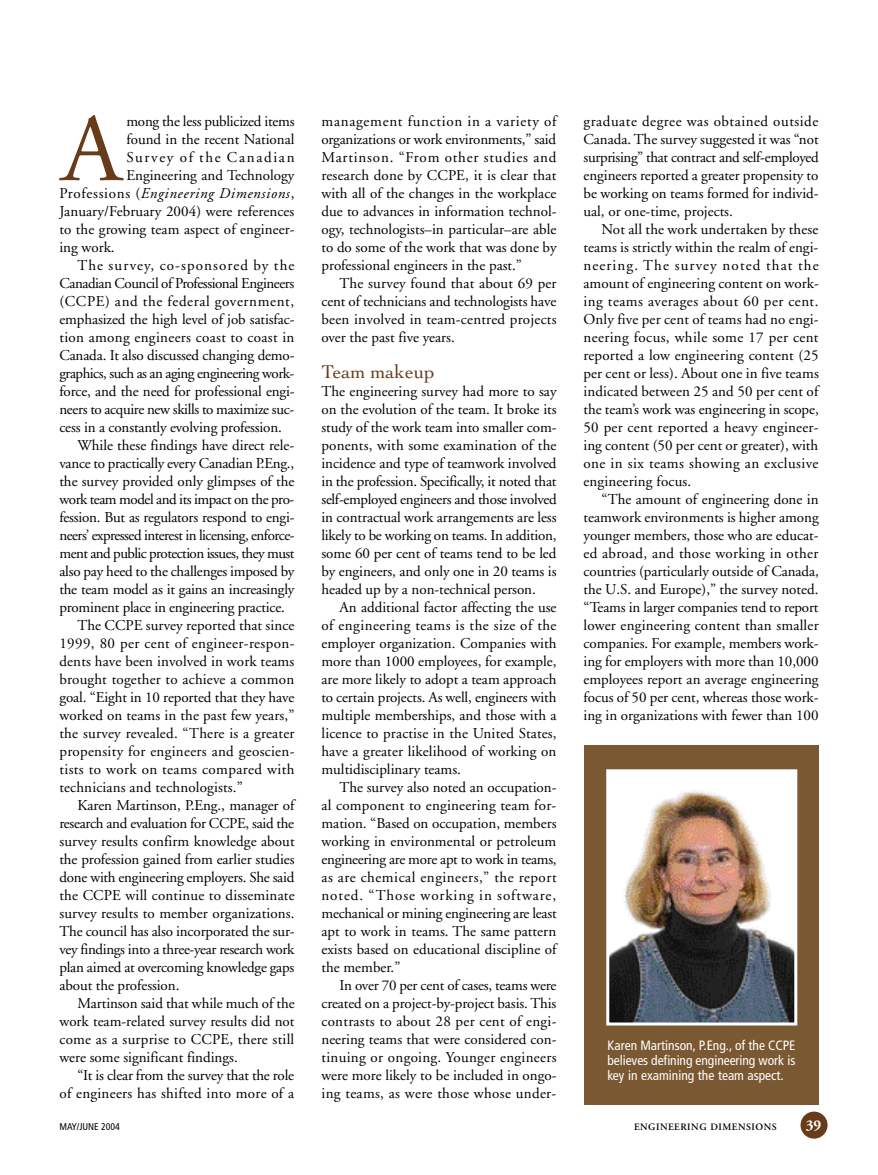
<style>
.page{position:relative;width:878px;height:1175px;background:#fff}
.page>*{position:absolute;margin:0;border:0;box-sizing:border-box;transform-origin:0 0}
.t1{font:96.45px "Adobe Garamond";color:#683b1b}
.t2{font:19.5px "Cochin";color:#683b1b}
.t3{font:15px/18px "Adobe Garamond";color:#000;text-align:justify}
.t4{font:15px "Adobe Garamond";letter-spacing:-.035em;color:#000}
.t5{font:15px "Adobe Garamond";letter-spacing:.02em;color:#000}
.t6{font:15px "Adobe Garamond";letter-spacing:-.02em;color:#000}
.t7{font:15px "Adobe Garamond";letter-spacing:-.03em;color:#000}
.t8{font:15px "Adobe Garamond";letter-spacing:.025em;color:#000}
.t9{font:15px "Adobe Garamond";letter-spacing:-.025em;color:#000}
.t10{font:italic 15px "Adobe Garamond";letter-spacing:.045em;color:#000}
.t11{font:15px "Adobe Garamond";letter-spacing:.045em;color:#000}
.t12{font:15px "Adobe Garamond";letter-spacing:.07em;color:#000}
.t13{font:15px "Adobe Garamond";letter-spacing:.11em;color:#000}
.t14{font:700 15px "Adobe Garamond";color:#fff}
.t15{font:condensed 13.5px/15px "Frutiger";color:#fff;text-align:justify}
.t16{font:600 9.75px "Adobe Garamond";letter-spacing:.05em;color:#000}
.t17{font:condensed 9.75px "Frutiger";color:#000}
.s1{font-style:normal}
</style>
<div class="page">
<div style="left:800px;top:1111px;width:27px;height:27px;background:#683b1b;border-radius:50%"></div>
<div style="left:584px;top:746px;width:234px;height:358px;background:#7a5932"></div>
<img style="left:610px;top:773px;width:183px;height:248px">
<div style="left:606px;top:769px;width:191px;height:256px;border:3px solid #fff"></div>
<h1 class="t1" style="left:62px;top:111px;width:62px">A</h1>
<p class="t3" style="left:126px;top:114px;width:170px">mong the less publicized items</p>
<p class="t3" style="left:126px;top:132px;width:169px">found in the recent National</p>
<p class="t13" style="left:126px;top:151px;width:170px">Survey of the Canadian</p>
<p class="t3" style="left:126px;top:168px;width:170px">Engineering and Technology</p>
<p class="t10" style="left:59px;top:187px;width:236px"><span class="s1">Professions (</span>Engineering Dimensions<span class="s1">,</span></p>
<p class="t3" style="left:59px;top:204px;width:236px">January/February 2004) were references</p>
<p class="t3" style="left:59px;top:222px;width:237px">to the growing team aspect of engineer-</p>
<p class="t3" style="left:59px;top:240px;width:57px">ing work.</p>
<p class="t12" style="left:77px;top:259px;width:218px">The survey, co-sponsored by the</p>
<p class="t7" style="left:59px;top:277px;width:236px">Canadian Council of Professional Engineers</p>
<p class="t11" style="left:59px;top:295px;width:236px">(CCPE) and the federal government,</p>
<p class="t3" style="left:59px;top:312px;width:236px">emphasized the high level of job satisfac-</p>
<p class="t5" style="left:59px;top:331px;width:236px">tion among engineers coast to coast in</p>
<p class="t3" style="left:59px;top:348px;width:236px">Canada. It also discussed changing demo-</p>
<p class="t4" style="left:59px;top:367px;width:236px">graphics, such as an aging engineering work-</p>
<p class="t3" style="left:59px;top:384px;width:237px">force, and the need for professional engi-</p>
<p class="t9" style="left:59px;top:403px;width:236px">neers to acquire new skills to maximize suc-</p>
<p class="t3" style="left:59px;top:420px;width:224px">cess in a constantly evolving profession.</p>
<p class="t3" style="left:77px;top:438px;width:218px">While these findings have direct rele-</p>
<p class="t3" style="left:59px;top:456px;width:236px">vance to practically every Canadian P.Eng.,</p>
<p class="t3" style="left:59px;top:474px;width:236px">the survey provided only glimpses of the</p>
<p class="t7" style="left:59px;top:493px;width:236px">work team model and its impact on the pro-</p>
<p class="t3" style="left:59px;top:510px;width:236px">fession. But as regulators respond to engi-</p>
<p class="t4" style="left:59px;top:529px;width:237px">neers’ expressed interest in licensing, enforce-</p>
<p class="t4" style="left:59px;top:547px;width:236px">ment and public protection issues, they must</p>
<p class="t3" style="left:59px;top:564px;width:236px">also pay heed to the challenges imposed by</p>
<p class="t3" style="left:59px;top:582px;width:236px">the team model as it gains an increasingly</p>
<p class="t3" style="left:59px;top:600px;width:227px">prominent place in engineering practice.</p>
<p class="t3" style="left:77px;top:618px;width:218px">The CCPE survey reported that since</p>
<p class="t8" style="left:59px;top:637px;width:236px">1999, 80 per cent of engineer-respon-</p>
<p class="t3" style="left:59px;top:654px;width:236px">dents have been involved in work teams</p>
<p class="t3" style="left:59px;top:672px;width:236px">brought together to achieve a common</p>
<p class="t3" style="left:59px;top:690px;width:236px">goal. “Eight in 10 reported that they have</p>
<p class="t3" style="left:59px;top:708px;width:236px">worked on teams in the past few years,”</p>
<p class="t3" style="left:59px;top:726px;width:236px">the survey revealed. “There is a greater</p>
<p class="t5" style="left:59px;top:745px;width:236px">propensity for engineers and geoscien-</p>
<p class="t8" style="left:59px;top:763px;width:236px">tists to work on teams compared with</p>
<p class="t3" style="left:59px;top:780px;width:185px">technicians and technologists.”</p>
<p class="t3" style="left:77px;top:798px;width:218px">Karen Martinson, P.Eng., manager of</p>
<p class="t6" style="left:59px;top:817px;width:236px">research and evaluation for CCPE, said the</p>
<p class="t3" style="left:59px;top:834px;width:237px">survey results confirm knowledge about</p>
<p class="t3" style="left:59px;top:852px;width:236px">the profession gained from earlier studies</p>
<p class="t3" style="left:59px;top:870px;width:236px">done with engineering employers. She said</p>
<p class="t3" style="left:59px;top:888px;width:237px">the CCPE will continue to disseminate</p>
<p class="t3" style="left:59px;top:906px;width:236px">survey results to member organizations.</p>
<p class="t3" style="left:59px;top:924px;width:237px">The council has also incorporated the sur-</p>
<p class="t6" style="left:59px;top:943px;width:236px">vey findings into a three-year research work</p>
<p class="t3" style="left:59px;top:960px;width:236px">plan aimed at overcoming knowledge gaps</p>
<p class="t3" style="left:59px;top:978px;width:121px">about the profession.</p>
<p class="t3" style="left:77px;top:996px;width:219px">Martinson said that while much of the</p>
<p class="t3" style="left:59px;top:1014px;width:236px">work team-related survey results did not</p>
<p class="t3" style="left:59px;top:1032px;width:236px">come as a surprise to CCPE, there still</p>
<p class="t3" style="left:59px;top:1050px;width:180px">were some significant findings.</p>
<p class="t3" style="left:77px;top:1068px;width:218px">“It is clear from the survey that the role</p>
<p class="t5" style="left:59px;top:1087px;width:236px">of engineers has shifted into more of a</p>
<p class="t3" style="left:321px;top:114px;width:236px">management function in a variety of organizations or work environments,” said Martinson. “From other studies and research done by CCPE, it is clear that with all of the changes in the workplace due to advances in information technol&shy;ogy, technologists–in particular–are able to do some of the work that was done by professional engineers in the past.”</p>
<p class="t3" style="left:321px;top:276px;width:237px;text-indent:18px">The survey found that about 69 per cent of technicians and technologists have been involved in team-centred projects over the past five years.</p>
<h2 class="t2" style="left:321px;top:361px;width:115px">Team makeup</h2>
<p class="t3" style="left:321px;top:384px;width:237px">The engineering survey had more to say on the evolution of the team. It broke its study of the work team into smaller com&shy;ponents, with some examination of the incidence and type of teamwork involved in the profession. Specifically, it noted that self-employed engineers and those involved in contractual work arrangements are less likely to be working on teams. In addition, some 60 per cent of teams tend to be led by engineers, and only one in 20 teams is headed up by a non-technical person.</p>
<p class="t3" style="left:321px;top:600px;width:237px;text-indent:18px">An additional factor affecting the use of engineering teams is the size of the employer organization. Companies with more than 1000 employees, for example, are more likely to adopt a team approach to certain projects. As well, engineers with multiple memberships, and those with a licence to practise in the United States, have a greater likelihood of working on multidisciplinary teams.</p>
<p class="t3" style="left:321px;top:780px;width:237px;text-indent:18px">The survey also noted an occupation&shy;al component to engineering team for&shy;mation. “Based on occupation, members working in environmental or petroleum engineering are more apt to work in teams, as are chemical engineers,” the report noted. “Those working in software, mechanical or mining engineering are least apt to work in teams. The same pattern exists based on educational discipline of the member.”</p>
<p class="t3" style="left:321px;top:978px;width:236px;text-indent:18px">In over 70 per cent of cases, teams were created on a project-by-project basis. This contrasts to about 28 per cent of engi&shy;neering teams that were considered con&shy;tinuing or ongoing. Younger engineers were more likely to be included in ongo&shy;ing teams, as were those whose under-</p>
<p class="t3" style="left:583px;top:114px;width:237px">graduate degree was obtained outside Canada. The survey suggested it was “not surprising” that contract and self-employed engineers reported a greater propensity to be working on teams formed for individ&shy;ual, or one-time, projects.</p>
<p class="t3" style="left:583px;top:222px;width:237px;text-indent:18px">Not all the work undertaken by these teams is strictly within the realm of engi&shy;neering. The survey noted that the amount of engineering content on work&shy;ing teams averages about 60 per cent.<br>Only five per cent of teams had no engi&shy;neering focus, while some 17 per cent reported a low engineering content (25 per cent or less). About one in five teams indicated between 25 and 50 per cent of the team’s work was engineering in scope, 50 per cent reported a heavy engineer&shy;ing content (50 per cent or greater), with one in six teams showing an exclusive engineering focus.</p>
<p class="t3" style="left:583px;top:492px;width:237px;text-indent:18px">“The amount of engineering done in teamwork environments is higher among younger members, those who are educat&shy;ed abroad, and those working in other countries (particularly outside of Canada, the U.S. and Europe),” the survey noted. “Teams in larger companies tend to report lower engineering content than smaller companies. For example, members work&shy;ing for employers with more than 10,000 employees report an average engineering focus of 50 per cent, whereas those work&shy;ing in organizations with fewer than 100</p>
<p class="t15" style="left:607px;top:1039px;width:189px">Karen Martinson, P.Eng., of the CCPE believes defining engineering work is key in examining the team aspect.</p>
<p class="t17" style="left:59px;top:1122px;width:62px">MAY/JUNE 2004</p>
<p class="t16" style="left:634px;top:1122px;width:144px">ENGINEERING DIMENSIONS</p>
<p class="t14" style="left:805px;top:1118px;width:17px">39</p>
</div>
